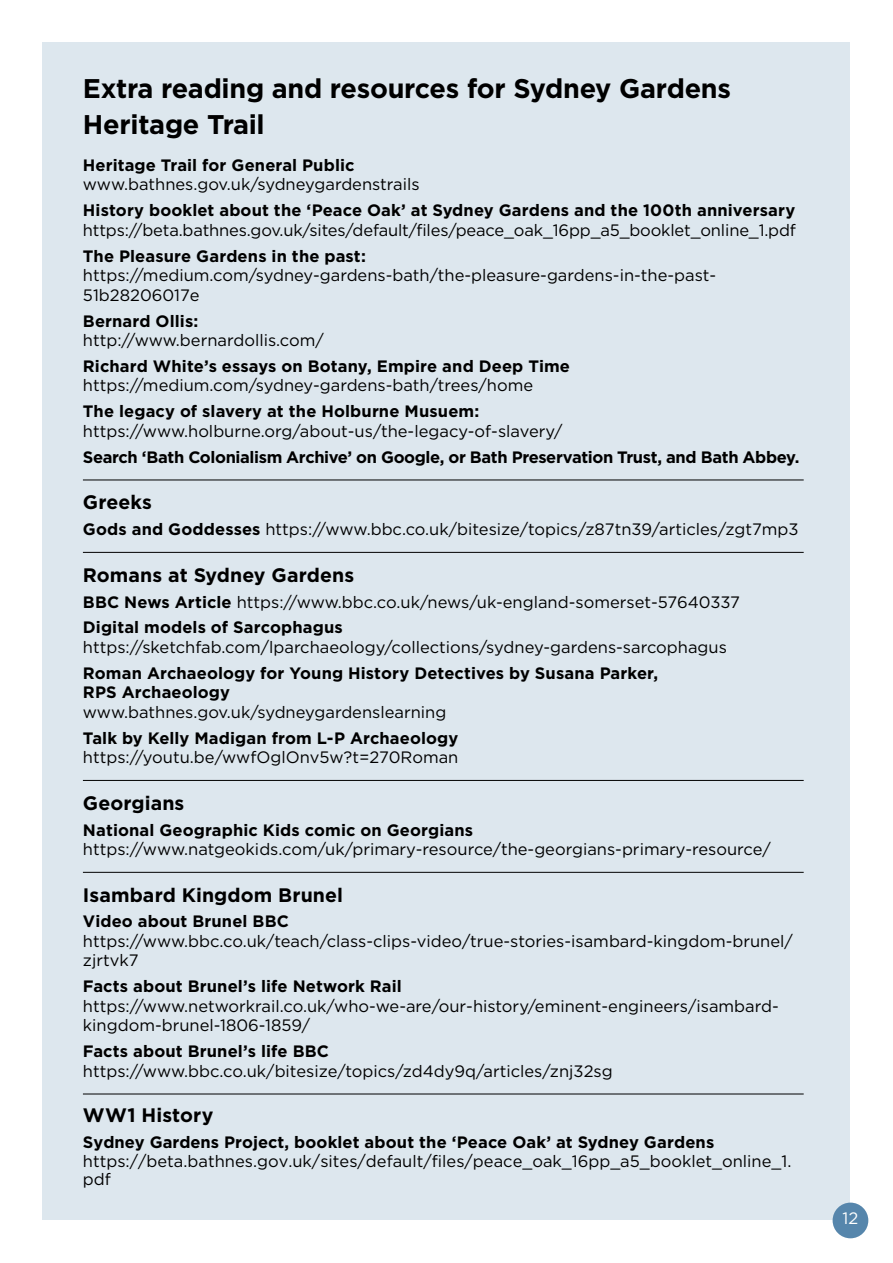
<style>
.page{position:relative;width:893px;height:1263px;background:#fff}
.page>*{position:absolute;margin:0;border:0;box-sizing:border-box;transform-origin:0 0}
.Destination{font:700 27px/36px "Gotham HTF";letter-spacing:-.01em;color:#000}
.Questions{font:700 19.5px "Gotham HTF";letter-spacing:.005em;color:#000}
.Body_copy{font:700 19.5px "Gotham HTF";letter-spacing:.005em;color:#000}
.Body_copy-2{font:16.5px/19.5px "Gotham HTF";color:#000}
.Body_copy-3{font:700 16.5px/19.5px "Gotham HTF";letter-spacing:.005em;color:#000}
.Body_copy-4{font:700 16.5px "Gotham HTF";letter-spacing:-.015em;color:#000}
.Body_copy-5{font:16.5px "Gotham HTF";color:#fff}
.s1{font-weight:700}
.s2{font-weight:400}
</style>
<div class="page">
<div style="left:43px;top:43px;width:807px;height:1177px;background:#dde7ee"></div>
<div style="left:833px;top:1202px;width:35px;height:36px;background:#5686ac;border-radius:50%"></div>
<hr style="left:83px;top:480px;width:721px;height:1px;background:#000">
<hr style="left:83px;top:552px;width:721px;height:1px;background:#000">
<hr style="left:83px;top:780px;width:721px;height:1px;background:#000">
<hr style="left:83px;top:872px;width:721px;height:1px;background:#000">
<hr style="left:83px;top:1094px;width:721px;height:1px;background:#000">
<p class="Destination" style="left:83px;top:70px;width:650px">Extra reading and resources for Sydney Gardens<br>Heritage Trail</p>
<p class="Body_copy-2" style="left:83px;top:155px;width:338px"><span class="s1">Heritage Trail for General Public </span>www.bathnes.gov.uk/sydneygardenstrails</p>
<p class="Body_copy-2" style="left:83px;top:200px;width:714px"><span class="s1">History booklet about the ‘Peace Oak’ at Sydney Gardens and the 100th anniversary </span>https://beta.bathnes.gov.uk/sites/default/files/peace_oak_16pp_a5_booklet_online_1.pdf</p>
<p class="Body_copy-2" style="left:83px;top:246px;width:635px"><span class="s1">The Pleasure Gardens in the past: </span>https://medium.com/sydney-gardens-bath/the-pleasure-gardens-in-the-past-<br>51b28206017e</p>
<p class="Body_copy-2" style="left:83px;top:311px;width:242px"><span class="s1">Bernard Ollis: </span>http://www.bernardollis.com/</p>
<p class="Body_copy-2" style="left:83px;top:356px;width:489px"><span class="s1">Richard White’s essays on Botany, Empire and Deep Time </span>https://medium.com/sydney-gardens-bath/trees/home</p>
<p class="Body_copy-2" style="left:83px;top:401px;width:481px"><span class="s1">The legacy of slavery at the Holburne Musuem: </span>https://www.holburne.org/about-us/the-legacy-of-slavery/</p>
<p class="Body_copy-4" style="left:83px;top:447px;width:718px">Search ‘Bath Colonialism Archive’ on Google, or Bath Preservation Trust, and Bath Abbey.</p>
<p class="Questions" style="left:83px;top:491px;width:71px">Greeks</p>
<p class="Body_copy-2" style="left:83px;top:519px;width:717px"><span class="s1">Gods and Goddesses</span> https://www.bbc.co.uk/bitesize/topics/z87tn39/articles/zgt7mp3</p>
<p class="Questions" style="left:83px;top:563px;width:273px">Romans at Sydney Gardens</p>
<p class="Body_copy-2" style="left:83px;top:592px;width:659px"><span class="s1">BBC News Article</span> https://www.bbc.co.uk/news/uk-england-somerset-57640337</p>
<p class="Body_copy-2" style="left:83px;top:617px;width:645px"><span class="s1">Digital models of Sarcophagus </span>https://sketchfab.com/lparchaeology/collections/sydney-gardens-sarcophagus</p>
<p class="Body_copy-3" style="left:83px;top:663px;width:577px">Roman Archaeology for Young History Detectives by Susana Parker,<br>RPS Archaeology<br><span class="s2">www.bathnes.gov.uk/sydneygardenslearning</span></p>
<p class="Body_copy-2" style="left:83px;top:728px;width:377px"><span class="s1">Talk by Kelly Madigan from L-P Archaeology </span>https://youtu.be/wwfOglOnv5w?t=270Roman</p>
<p class="Questions" style="left:83px;top:791px;width:103px">Georgians</p>
<p class="Body_copy-2" style="left:83px;top:820px;width:689px"><span class="s1">National Geographic Kids comic on Georgians </span>https://www.natgeokids.com/uk/primary-resource/the-georgians-primary-resource/</p>
<p class="Questions" style="left:83px;top:883px;width:262px">Isambard Kingdom Brunel</p>
<p class="Body_copy-2" style="left:83px;top:912px;width:711px"><span class="s1">Video about Brunel BBC </span>https://www.bbc.co.uk/teach/class-clips-video/true-stories-isambard-kingdom-brunel/ zjrtvk7</p>
<p class="Body_copy-2" style="left:83px;top:976px;width:697px"><span class="s1">Facts about Brunel’s life Network Rail </span>https://www.networkrail.co.uk/who-we-are/our-history/eminent-engineers/isambard&shy;kingdom-brunel-1806-1859/</p>
<p class="Body_copy-2" style="left:83px;top:1041px;width:531px"><span class="s1">Facts about Brunel’s life BBC </span>https://www.bbc.co.uk/bitesize/topics/zd4dy9q/articles/znj32sg</p>
<p class="Body_copy" style="left:83px;top:1103px;width:132px">WW1 History</p>
<p class="Body_copy-2" style="left:83px;top:1132px;width:710px"><span class="s1">Sydney Gardens Project, booklet about the ‘Peace Oak’ at Sydney Gardens </span>https://beta.bathnes.gov.uk/sites/default/files/peace_oak_16pp_a5_booklet_online_1.</p>
<p class="Body_copy-2" style="left:83px;top:1169px;width:29px">pdf</p>
<p class="Body_copy-5" style="left:843px;top:1209px;width:17px">12</p>
</div>
